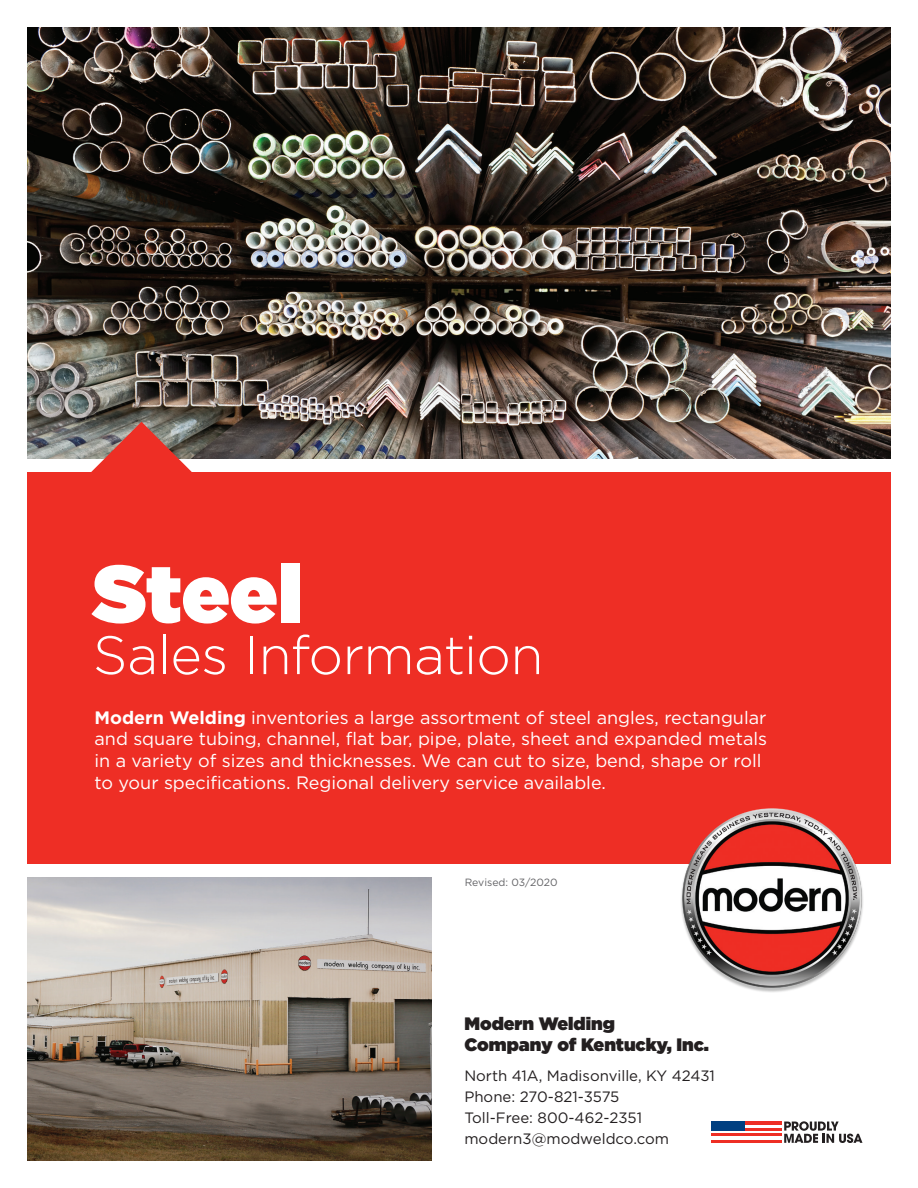
<style>
.page{position:relative;width:918px;height:1188px;background:#fff}
.page>*{position:absolute;margin:0;border:0;box-sizing:border-box;transform-origin:0 0}
.t1{font:900 81px "Gotham";letter-spacing:-.005em;color:#fff}
.t2{font:300 54px "Gotham";letter-spacing:-.015em;color:#fff}
.t3{font:18px/21.6px "Gotham";color:#fff}
.t4{font:900 18px/21.6px "Gotham";color:#231f20}
.t5{font:15px "Gotham";color:#231f20}
.t6{font:10.5px "Gotham";color:#636366}
.s1{font-weight:700}
</style>
<div class="page">
<img style="left:27px;top:27px;width:864px;height:432px">
<img style="left:27px;top:878px;width:405px;height:283px">
<div style="left:27px;top:472px;width:864px;height:392px;background:#ee2e25"></div>
<img style="left:681px;top:809px;width:182px;height:183px">
<svg style="left:91px;top:422px;width:101px;height:50px;background:#bc5d55"></svg>
<hr style="left:711px;top:1128px;width:71px;height:3px;background:#ee2e24">
<hr style="left:711px;top:1122px;width:71px;height:3px;background:#ee2e24">
<hr style="left:711px;top:1134px;width:71px;height:3px;background:#ee2e24">
<hr style="left:711px;top:1140px;width:71px;height:3px;background:#ee2e24">
<div style="left:711px;top:1122px;width:34px;height:9px;background:#014081"></div>
<svg style="left:784px;top:1121px;width:78px;height:22px"></svg>
<p class="t1" style="left:93px;top:536px;width:211px">Steel</p>
<p class="t2" style="left:93px;top:621px;width:452px">Sales Information</p>
<p class="t3" style="left:94px;top:706px;width:674px"><span class="s1">Modern Welding</span> inventories a large assortment of steel angles, rectangular and square tubing, channel, flat bar, pipe, plate, sheet and expanded metals in a variety of sizes and thicknesses. We can cut to size, bend, shape or roll to your specifications. Regional delivery service available.</p>
<p class="t6" style="left:465px;top:875px;width:94px">Revised: 03/2020</p>
<p class="t4" style="left:464px;top:1012px;width:246px">Modern Welding<br>Company of Kentucky, Inc.</p>
<p class="t5" style="left:464px;top:1067px;width:252px">North 41A, Madisonville, KY 42431</p>
<p class="t5" style="left:464px;top:1088px;width:157px">Phone: 270-821-3575</p>
<p class="t5" style="left:464px;top:1109px;width:179px">Toll-Free: 800-462-2351</p>
<p class="t5" style="left:464px;top:1130px;width:206px">modern3@modweldco.com</p>
</div>
